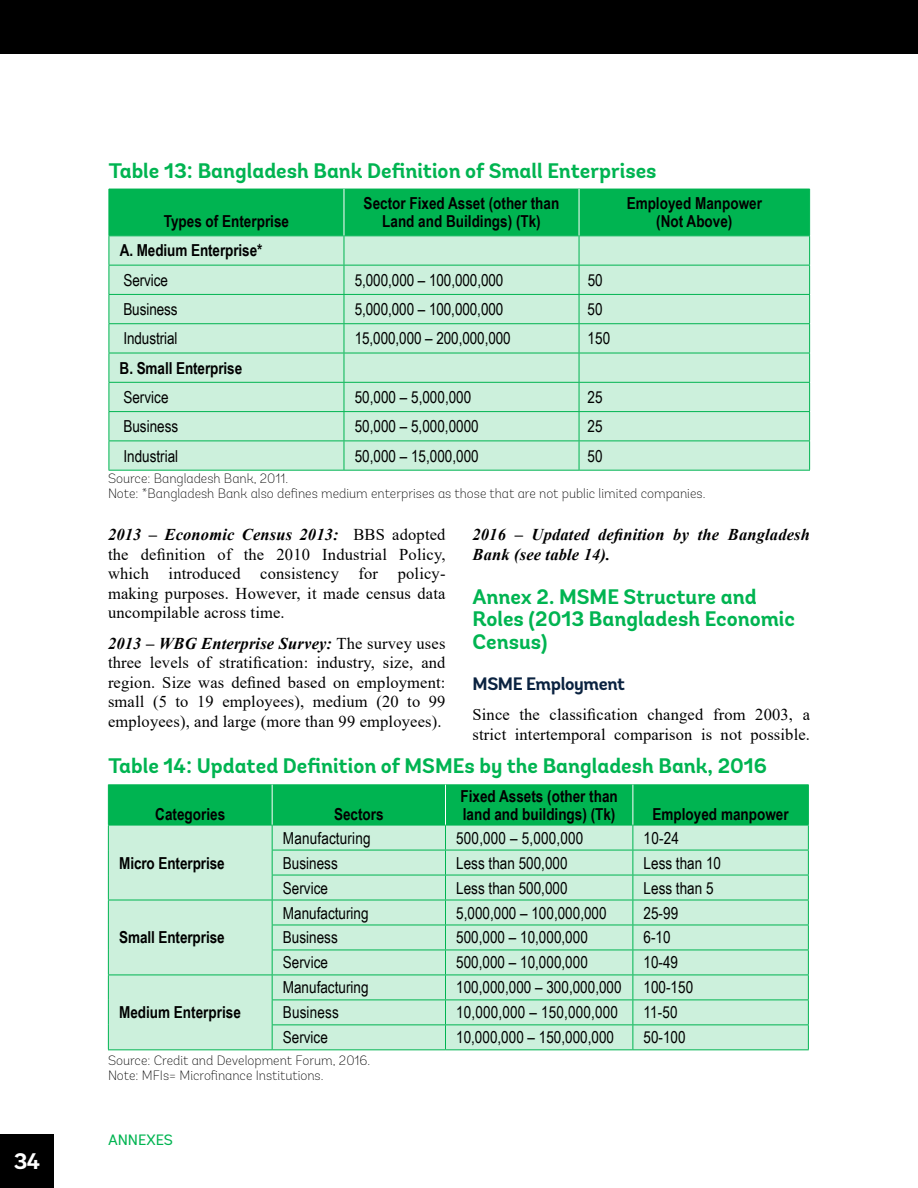
<style>
.page{position:relative;width:918px;height:1188px;background:#fff}
.page>*{position:absolute;margin:0;border:0;box-sizing:border-box;transform-origin:0 0}
.t1{font:700 22.5px "Andes";color:#fff}
.t2{font:700 21px/22.5px "Andes";color:#00b451}
.t3{font:700 18px "Andes";letter-spacing:-.02em;color:#0a2240}
.t4{font:16.5px "Arial Narrow";color:#000}
.t5{font:16.5px/19.5px "Times New Roman";letter-spacing:.01em;color:#000;text-align:justify}
.t6{font:700 16.5px/18px "Arial Narrow";color:#000;text-align:center}
.t7{font:italic 700 16.5px/19.5px "Times New Roman";letter-spacing:.01em;color:#000}
.t8{font:15px "Andes";color:#00b451}
.t9{font:200 13.5px/15px "Andes";color:#000}
.s1{font-weight:700;font-style:italic}
</style>
<div class="page">
<div style="left:0;top:1134px;width:54px;height:54px;background:#000"></div>
<div style="left:0;top:0;width:918px;height:54px;background:#000"></div>
<svg style="left:109px;top:189px;width:701px;height:281px;background:#a3e4c0"></svg>
<hr style="left:109px;top:470px;width:235px;height:1px;background:#00b451">
<hr style="left:344px;top:470px;width:235px;height:1px;background:#00b451">
<hr style="left:579px;top:470px;width:231px;height:1px;background:#00b451">
<hr style="left:344px;top:189px;width:1px;height:46px;background:#fff">
<hr style="left:579px;top:189px;width:1px;height:46px;background:#fff">
<svg style="left:108px;top:784px;width:701px;height:265px;background:#a6e4c2"></svg>
<hr style="left:108px;top:1049px;width:164px;height:1px;background:#00b451">
<hr style="left:272px;top:1049px;width:174px;height:1px;background:#00b451">
<hr style="left:446px;top:1049px;width:187px;height:1px;background:#00b451">
<hr style="left:633px;top:1049px;width:176px;height:1px;background:#00b451">
<hr style="left:272px;top:785px;width:1px;height:40px;background:#fff">
<hr style="left:445px;top:785px;width:1px;height:40px;background:#fff">
<hr style="left:633px;top:785px;width:1px;height:40px;background:#fff">
<h1 class="t1" style="left:14px;top:1148px;width:28px">34</h1>
<p class="t2" style="left:109px;top:160px;width:549px">Table 13: Bangladesh Bank Definition of Small Enterprises</p>
<p class="t6" style="left:164px;top:212px;width:127px">Types of Enterprise</p>
<p class="t6" style="left:364px;top:194px;width:197px">Sector Fixed Asset (other than<br>Land and Buildings) (Tk)</p>
<p class="t6" style="left:627px;top:194px;width:137px">Employed Manpower (Not Above)</p>
<p class="t6" style="left:120px;top:241px;width:144px">A. Medium Enterprise*</p>
<p class="t4" style="left:123px;top:268px;width:46px">Service</p>
<p class="t4" style="left:355px;top:268px;width:150px">5,000,000 – 100,000,000</p>
<p class="t4" style="left:588px;top:268px;width:17px">50</p>
<p class="t4" style="left:123px;top:297px;width:56px">Business</p>
<p class="t4" style="left:355px;top:297px;width:150px">5,000,000 – 100,000,000</p>
<p class="t4" style="left:588px;top:297px;width:17px">50</p>
<p class="t4" style="left:123px;top:326px;width:56px">Industrial</p>
<p class="t4" style="left:355px;top:326px;width:158px">15,000,000 – 200,000,000</p>
<p class="t4" style="left:588px;top:326px;width:24px">150</p>
<p class="t6" style="left:120px;top:358px;width:124px">B. Small Enterprise</p>
<p class="t4" style="left:123px;top:385px;width:47px">Service</p>
<p class="t4" style="left:355px;top:385px;width:118px">50,000 – 5,000,000</p>
<p class="t4" style="left:588px;top:385px;width:17px">25</p>
<p class="t4" style="left:123px;top:414px;width:56px">Business</p>
<p class="t4" style="left:355px;top:414px;width:126px">50,000 – 5,000,0000</p>
<p class="t4" style="left:588px;top:414px;width:17px">25</p>
<p class="t4" style="left:123px;top:444px;width:56px">Industrial</p>
<p class="t4" style="left:355px;top:444px;width:126px">50,000 – 15,000,000</p>
<p class="t4" style="left:588px;top:444px;width:17px">50</p>
<p class="t9" style="left:108px;top:471px;width:599px">Source: Bangladesh Bank, 2011.<br>Note: *Bangladesh Bank also defines medium enterprises as those that are not public limited companies.</p>
<p class="t5" style="left:108px;top:525px;width:339px"><span class="s1">2013 – Economic Census 2013:</span> BBS adopted the definition of the 2010 Industrial Policy, which introduced consistency for policy&shy;making purposes. However, it made census data uncompilable across time.</p>
<p class="t5" style="left:108px;top:633px;width:339px"><span class="s1">2013 – WBG Enterprise Survey:</span> The survey uses three levels of stratification: industry, size, and region. Size was defined based on employment: small (5 to 19 employees), medium (20 to 99 employees), and large (more than 99 employees).</p>
<p class="t7" style="left:473px;top:525px;width:339px">2016 – Updated definition by the Bangladesh<br>Bank (see table 14).</p>
<p class="t2" style="left:472px;top:586px;width:324px">Annex 2. MSME Structure and<br>Roles (2013 Bangladesh Economic<br>Census)</p>
<p class="t3" style="left:472px;top:672px;width:154px">MSME Employment</p>
<p class="t5" style="left:472px;top:704px;width:339px">Since the classification changed from 2003, a strict intertemporal comparison is not possible.</p>
<p class="t2" style="left:108px;top:756px;width:660px">Table 14: Updated Definition of MSMEs by the Bangladesh Bank, 2016</p>
<p class="t6" style="left:155px;top:804px;width:71px">Categories</p>
<p class="t6" style="left:334px;top:804px;width:51px">Sectors</p>
<p class="t6" style="left:460px;top:786px;width:159px;text-align:left">Fixed Assets (other than land and buildings) (Tk)</p>
<p class="t6" style="left:653px;top:804px;width:138px">Employed manpower</p>
<p class="t6" style="left:119px;top:853px;width:107px">Micro Enterprise</p>
<p class="t6" style="left:119px;top:928px;width:107px">Small Enterprise</p>
<p class="t4" style="left:283px;top:826px;width:89px">Manufacturing</p>
<p class="t4" style="left:456px;top:826px;width:129px">500,000 – 5,000,000</p>
<p class="t4" style="left:644px;top:826px;width:37px">10-24</p>
<p class="t4" style="left:283px;top:851px;width:56px">Business</p>
<p class="t4" style="left:456px;top:851px;width:113px">Less than 500,000</p>
<p class="t4" style="left:644px;top:851px;width:79px">Less than 10</p>
<p class="t4" style="left:283px;top:876px;width:47px">Service</p>
<p class="t4" style="left:456px;top:876px;width:113px">Less than 500,000</p>
<p class="t4" style="left:644px;top:876px;width:71px">Less than 5</p>
<p class="t4" style="left:283px;top:901px;width:87px">Manufacturing</p>
<p class="t4" style="left:456px;top:901px;width:152px">5,000,000 – 100,000,000</p>
<p class="t4" style="left:644px;top:901px;width:36px">25-99</p>
<p class="t4" style="left:283px;top:926px;width:56px">Business</p>
<p class="t4" style="left:456px;top:926px;width:133px">500,000 – 10,000,000</p>
<p class="t4" style="left:644px;top:926px;width:29px">6-10</p>
<p class="t4" style="left:283px;top:951px;width:47px">Service</p>
<p class="t4" style="left:456px;top:951px;width:133px">500,000 – 10,000,000</p>
<p class="t4" style="left:644px;top:951px;width:36px">10-49</p>
<p class="t4" style="left:283px;top:975px;width:87px">Manufacturing</p>
<p class="t4" style="left:456px;top:975px;width:167px">100,000,000 – 300,000,000</p>
<p class="t4" style="left:644px;top:975px;width:51px">100-150</p>
<p class="t4" style="left:283px;top:1000px;width:58px">Business</p>
<p class="t4" style="left:456px;top:1000px;width:163px">10,000,000 – 150,000,000</p>
<p class="t4" style="left:644px;top:1000px;width:36px">11-50</p>
<p class="t4" style="left:283px;top:1025px;width:47px">Service</p>
<p class="t4" style="left:456px;top:1025px;width:160px">10,000,000 – 150,000,000</p>
<p class="t4" style="left:644px;top:1025px;width:44px">50-100</p>
<p class="t9" style="left:108px;top:1053px;width:264px">Source: Credit and Development Forum, 2016.<br>Note: MFIs= Microfinance Institutions.</p>
<p class="t6" style="left:119px;top:1003px;width:123px">Medium Enterprise</p>
<p class="t8" style="left:108px;top:1131px;width:67px">ANNEXES</p>
</div>
